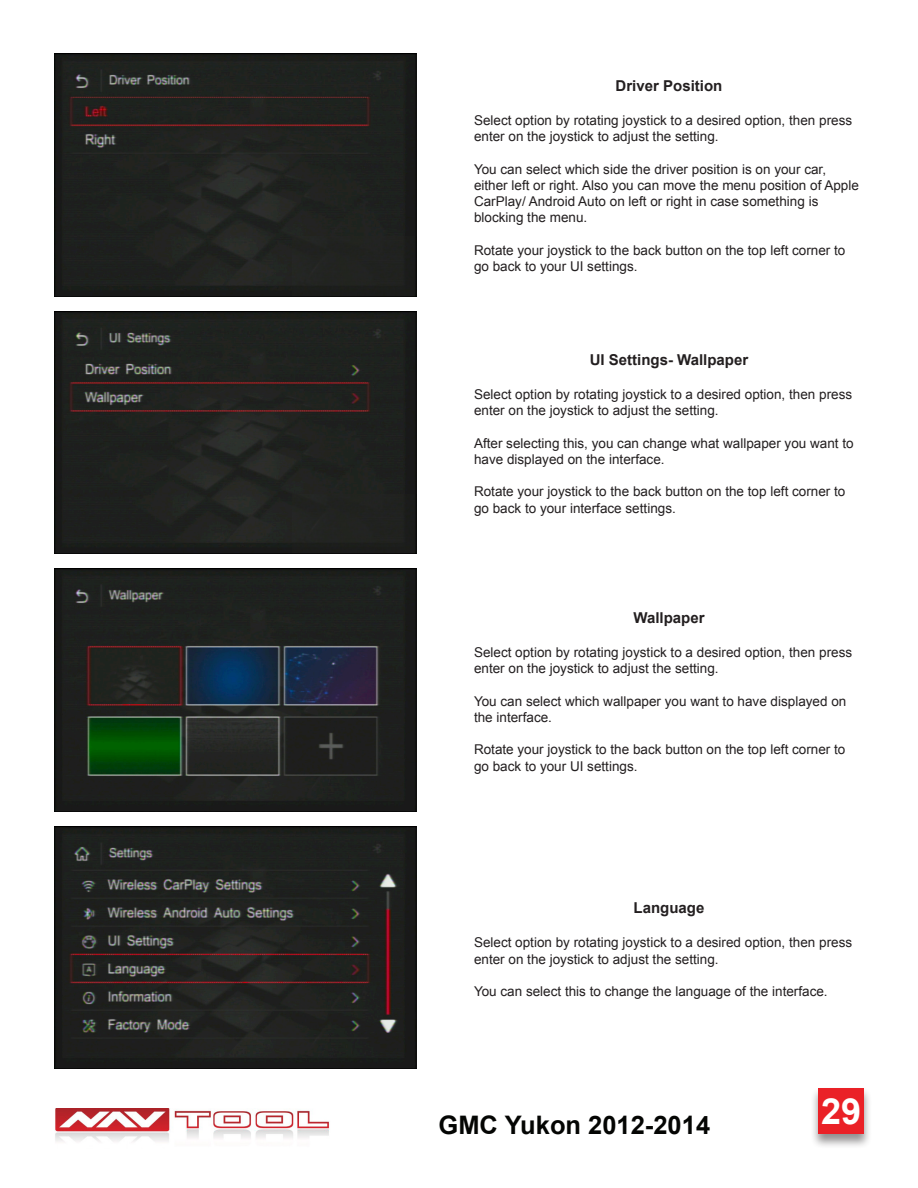
<style>
.page{position:relative;width:918px;height:1188px;background:#fff}
.page>*{position:absolute;margin:0;border:0;box-sizing:border-box;transform-origin:0 0}
.t1{font:700 36px "Arial";color:#fff}
.t2{font:700 25.5px "Arial";color:#040503}
.t3{font:700 15px "Arial";color:#231f20}
.Text{font:13.5px/16.2px "Arial";color:#231f20}
</style>
<div class="page">
<img style="left:55px;top:1108px;width:275px;height:34px">
<div style="left:810px;top:1087px;width:62px;height:62px;background:#231f20;opacity:.5"></div>
<div style="left:818px;top:1088px;width:46px;height:46px;background:#ea2127"></div>
<img style="left:54px;top:311px;width:362px;height:243px">
<img style="left:54px;top:569px;width:362px;height:242px">
<img style="left:54px;top:54px;width:362px;height:242px">
<img style="left:54px;top:826px;width:362px;height:243px">
<div style="left:293px;top:494px;width:123px;height:60px;background:#21221f"></div>
<div style="left:293px;top:237px;width:123px;height:59px;background:#21221f"></div>
<p class="t3" style="left:616px;top:76px;width:108px">Driver Position</p>
<p class="Text" style="left:474px;top:112px;width:380px">Select option by rotating joystick to a desired option, then press enter on the joystick to adjust the setting.</p>
<p class="Text" style="left:474px;top:161px;width:354px">You can select which side the driver position is on your car,</p>
<p class="Text" style="left:474px;top:177px;width:386px">either left or right. Also you can move the menu position of Apple</p>
<p class="Text" style="left:474px;top:193px;width:346px">CarPlay/ Android Auto on left or right in case something is</p>
<p class="Text" style="left:474px;top:210px;width:115px">blocking the menu.</p>
<p class="Text" style="left:474px;top:242px;width:373px">Rotate your joystick to the back button on the top left corner to go back to your UI settings.</p>
<p class="t3" style="left:590px;top:350px;width:160px">UI Settings- Wallpaper</p>
<p class="Text" style="left:474px;top:386px;width:380px">Select option by rotating joystick to a desired option, then press enter on the joystick to adjust the setting.</p>
<p class="Text" style="left:474px;top:435px;width:381px">After selecting this, you can change what wallpaper you want to have displayed on the interface.</p>
<p class="Text" style="left:474px;top:484px;width:373px">Rotate your joystick to the back button on the top left corner to go back to your interface settings.</p>
<p class="t3" style="left:633px;top:608px;width:73px">Wallpaper</p>
<p class="Text" style="left:474px;top:644px;width:380px">Select option by rotating joystick to a desired option, then press enter on the joystick to adjust the setting.</p>
<p class="Text" style="left:474px;top:693px;width:374px">You can select which wallpaper you want to have displayed on the interface.</p>
<p class="Text" style="left:474px;top:742px;width:373px">Rotate your joystick to the back button on the top left corner to go back to your UI settings.</p>
<p class="t3" style="left:634px;top:898px;width:72px">Language</p>
<p class="Text" style="left:474px;top:935px;width:380px">Select option by rotating joystick to a desired option, then press enter on the joystick to adjust the setting.</p>
<p class="Text" style="left:474px;top:983px;width:355px">You can select this to change the language of the interface.</p>
<h2 class="t2" style="left:439px;top:1108px;width:273px">GMC Yukon 2012-2014</h2>
<h1 class="t1" style="left:821px;top:1088px;width:42px">29</h1>
</div>
